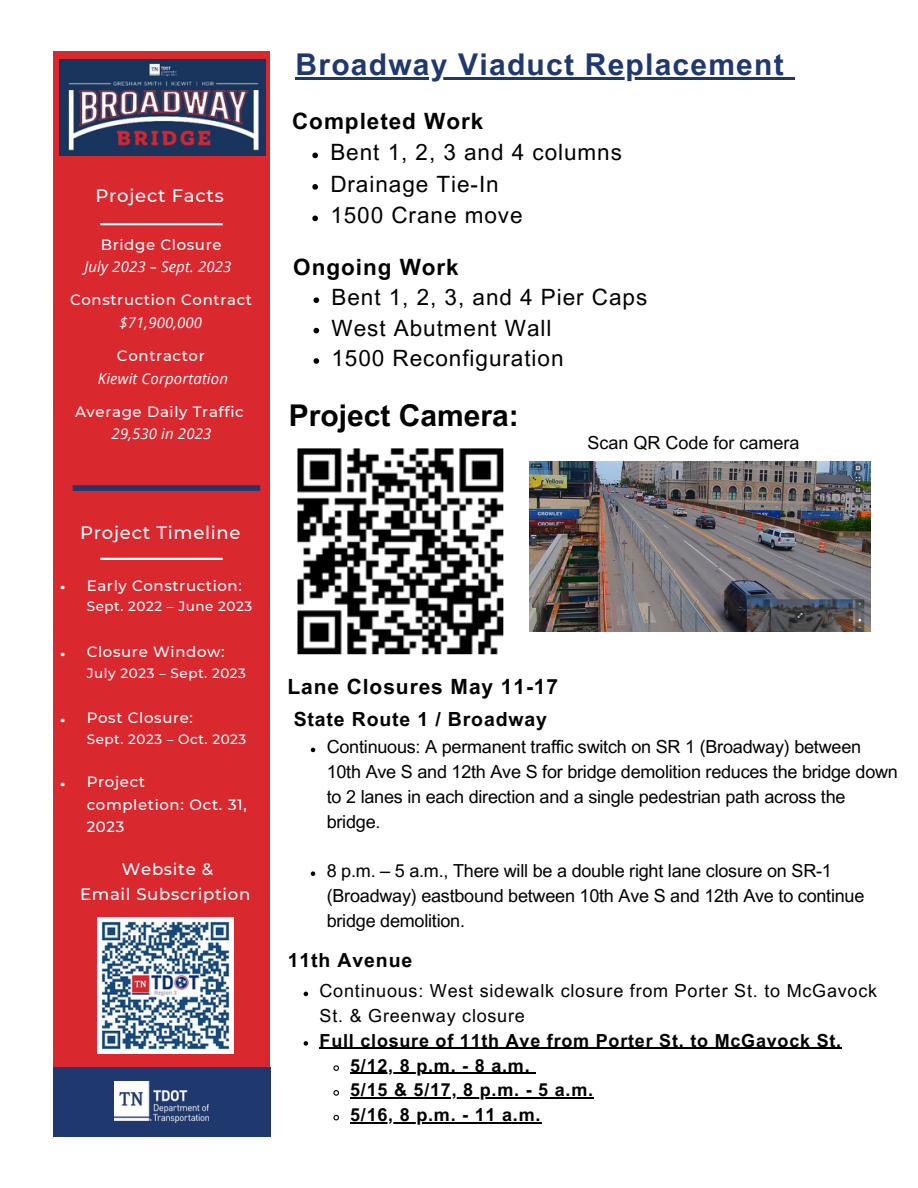
<style>
.page{position:relative;width:918px;height:1188px;background:#fff}
.page>*{position:absolute;margin:0;border:0;box-sizing:border-box;transform-origin:0 0}
.t1{font:700 30px "Arial MT Pro";letter-spacing:.04em;color:#1f386d}
.t2{font:700 30px "Arial MT Pro";color:#000}
.t3{font:22.5px "Arial MT Pro";letter-spacing:.045em;color:#000}
.t4{font:700 22.5px "Arial MT Pro";letter-spacing:.045em;color:#000}
.t5{font:700 21px "Arial MT Pro";letter-spacing:.045em;color:#000}
.t6{font:700 19.5px "Arial MT Pro";letter-spacing:.045em;color:#000}
.t7{font:18px/24.8px "Arial MT Pro";letter-spacing:-.01em;color:#000}
.t8{font:700 18px "Arial MT Pro";letter-spacing:.045em;color:#000}
.t9{font:18px/24.8px "Arial MT Pro";letter-spacing:.045em;color:#000}
.t10{font:500 18px "Montserrat";letter-spacing:.04em;color:#fff}
.t11{font:500 16.5px "Montserrat";letter-spacing:.04em;color:#fff}
.t12{font:500 15px/22.5px "Montserrat";letter-spacing:.04em;color:#fff}
.t13{font:italic 15px "Open Sans";letter-spacing:.01em;color:#fff}
.t14{font:15px "IBM Plex Sans";color:#fff}
.t15{font:500 13.5px "Montserrat";letter-spacing:.04em;color:#fff}
</style>
<div class="page">
<div style="left:53px;top:51px;width:217px;height:1045px;background:#da282f"></div>
<hr style="left:100px;top:223px;width:123px;height:2px;background:#fff">
<hr style="left:100px;top:558px;width:123px;height:2px;background:#fff">
<div style="left:73px;top:485px;width:187px;height:6px;background:#1f386d"></div>
<img style="left:97px;top:917px;width:136px;height:136px">
<img style="left:59px;top:59px;width:206px;height:97px">
<div style="left:53px;top:1067px;width:217px;height:70px;background:#1f386d"></div>
<img style="left:114px;top:1081px;width:95px;height:42px">
<img style="left:297px;top:448px;width:207px;height:207px">
<img style="left:530px;top:461px;width:341px;height:170px">
<hr style="left:296px;top:78px;width:489px;height:2px;background:#1f386d">
<svg style="left:785px;top:78px;width:10px;height:2px"></svg>
<svg style="left:311px;top:748px;width:4px;height:4px"></svg>
<svg style="left:311px;top:871px;width:4px;height:5px"></svg>
<svg style="left:304px;top:992px;width:4px;height:4px"></svg>
<svg style="left:304px;top:1041px;width:4px;height:5px"></svg>
<hr style="left:320px;top:1048px;width:522px;height:1px;background:#000">
<svg style="left:333px;top:1065px;width:6px;height:6px"></svg>
<hr style="left:350px;top:1073px;width:180px;height:1px;background:#000">
<svg style="left:333px;top:1090px;width:6px;height:6px"></svg>
<hr style="left:350px;top:1097px;width:244px;height:2px;background:#000">
<svg style="left:333px;top:1114px;width:6px;height:7px"></svg>
<hr style="left:350px;top:1122px;width:191px;height:1px;background:#000">
<svg style="left:312px;top:153px;width:6px;height:5px"></svg>
<svg style="left:312px;top:184px;width:6px;height:6px"></svg>
<svg style="left:312px;top:216px;width:6px;height:5px"></svg>
<svg style="left:314px;top:297px;width:5px;height:6px"></svg>
<svg style="left:314px;top:328px;width:5px;height:5px"></svg>
<svg style="left:314px;top:358px;width:5px;height:6px"></svg>
<p class="t10" style="left:95px;top:184px;width:130px">Project Facts</p>
<p class="t12" style="left:101px;top:233px;width:122px">Bridge Closure</p>
<p class="t13" style="left:84px;top:256px;width:148px">July 2023 – Sept. 2023</p>
<p class="t12" style="left:70px;top:289px;width:184px">Construction Contract</p>
<p class="t13" style="left:120px;top:312px;width:84px">$71,900,000</p>
<p class="t12" style="left:117px;top:344px;width:89px">Contractor</p>
<p class="t13" style="left:98px;top:368px;width:132px">Kiewit Corportation</p>
<p class="t12" style="left:75px;top:400px;width:170px">Average Daily Traffic</p>
<p class="t13" style="left:112px;top:423px;width:101px">29,530 in 2023</p>
<p class="t14" style="left:60px;top:577px;width:7px">•</p>
<p class="t14" style="left:60px;top:643px;width:7px">•</p>
<p class="t14" style="left:60px;top:709px;width:7px">•</p>
<p class="t14" style="left:60px;top:773px;width:7px">•</p>
<p class="t10" style="left:80px;top:522px;width:162px">Project Timeline</p>
<p class="t12" style="left:87px;top:574px;width:157px">Early Construction:</p>
<p class="t15" style="left:87px;top:598px;width:167px">Sept. 2022 – June 2023</p>
<p class="t12" style="left:87px;top:640px;width:139px">Closure Window:</p>
<p class="t15" style="left:87px;top:665px;width:161px">July 2023 – Sept. 2023</p>
<p class="t12" style="left:87px;top:707px;width:108px">Post Closure:</p>
<p class="t15" style="left:87px;top:731px;width:161px">Sept. 2023 – Oct. 2023</p>
<p class="t12" style="left:87px;top:771px;width:162px">Project<br>completion: Oct. 31,<br>2023</p>
<p class="t11" style="left:122px;top:859px;width:93px">Website &amp;</p>
<p class="t11" style="left:80px;top:884px;width:172px">Email Subscription</p>
<p class="t1" style="left:296px;top:54px;width:490px">Broadway Viaduct Replacement</p>
<p class="t4" style="left:292px;top:113px;width:193px">Completed Work</p>
<p class="t3" style="left:330px;top:144px;width:293px">Bent 1, 2, 3 and 4 columns</p>
<p class="t3" style="left:330px;top:176px;width:170px">Drainage Tie-In</p>
<p class="t3" style="left:330px;top:207px;width:194px">1500 Crane move</p>
<p class="t4" style="left:293px;top:259px;width:167px">Ongoing Work</p>
<p class="t3" style="left:331px;top:289px;width:317px">Bent 1, 2, 3, and 4 Pier Caps</p>
<p class="t3" style="left:331px;top:319px;width:222px">West Abutment Wall</p>
<p class="t3" style="left:331px;top:350px;width:234px">1500 Reconfiguration</p>
<p class="t2" style="left:289px;top:404px;width:231px">Project Camera:</p>
<p class="t7" style="left:588px;top:433px;width:214px">Scan QR Code for camera</p>
<p class="t5" style="left:288px;top:679px;width:272px">Lane Closures May 11-17</p>
<p class="t6" style="left:294px;top:712px;width:255px">State Route 1 / Broadway</p>
<p class="t7" style="left:327px;top:737px;width:573px">Continuous: A permanent traffic switch on SR 1 (Broadway) between 10th Ave S and 12th Ave S for bridge demolition reduces the bridge down to 2 lanes in each direction and a single pedestrian path across the bridge.</p>
<p class="t7" style="left:327px;top:861px;width:539px">8 p.m. – 5 a.m., There will be a double right lane closure on SR-1 (Broadway) eastbound between 10th Ave S and 12th Ave to continue bridge demolition.</p>
<p class="t6" style="left:288px;top:953px;width:126px">11th Avenue</p>
<p class="t9" style="left:320px;top:981px;width:559px">Continuous: West sidewalk closure from Porter St. to McGavock<br>St. &amp; Greenway closure</p>
<p class="t8" style="left:320px;top:1034px;width:523px">Full closure of 11th Ave from Porter St. to McGavock St.</p>
<p class="t8" style="left:350px;top:1058px;width:181px">5/12, 8 p.m. - 8 a.m.</p>
<p class="t8" style="left:350px;top:1083px;width:245px">5/15 &amp; 5/17, 8 p.m. - 5 a.m.</p>
<p class="t8" style="left:350px;top:1108px;width:192px">5/16, 8 p.m. - 11 a.m.</p>
</div>
